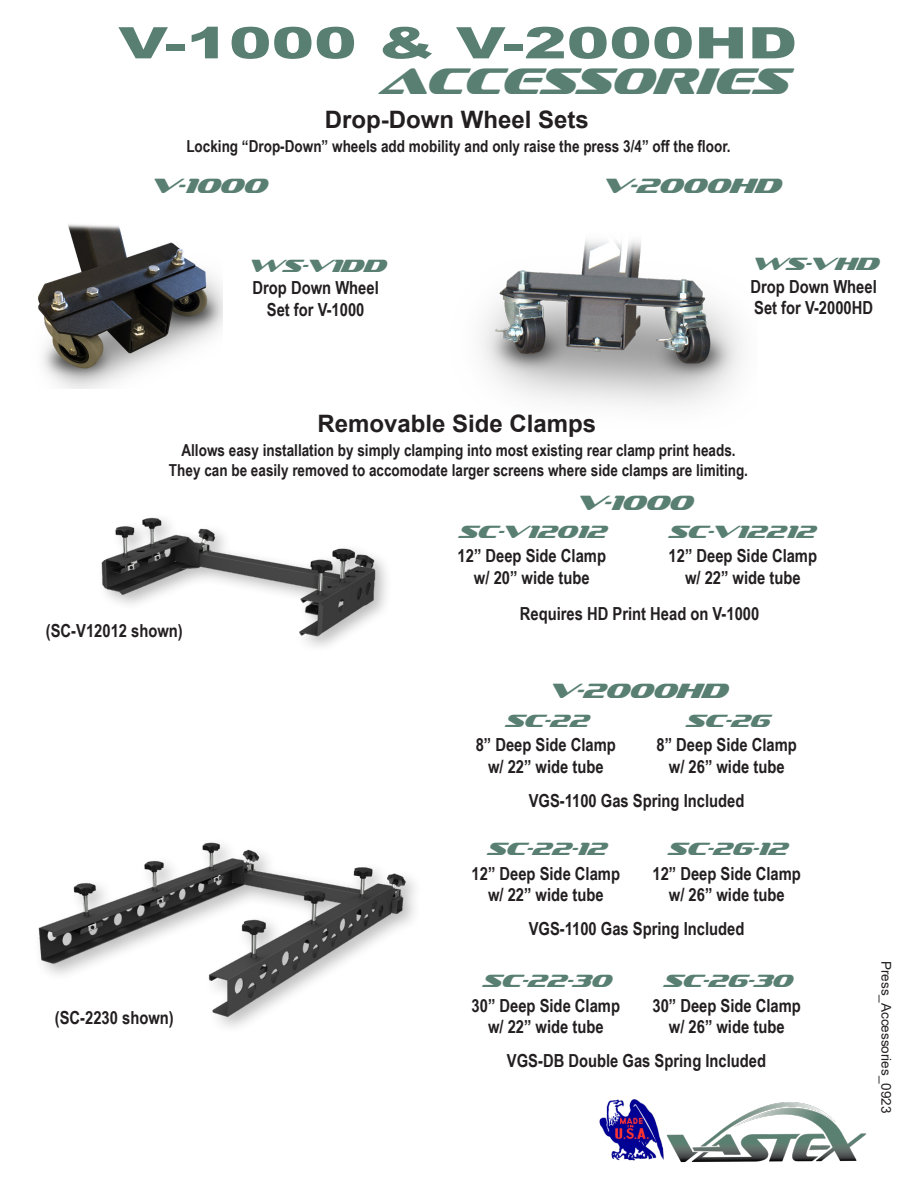
<style>
.page{position:relative;width:918px;height:1188px;background:#fff}
.page>*{position:absolute;margin:0;border:0;box-sizing:border-box;transform-origin:0 0}
.t1{font:900 43.5px "Arial";color:#587f71;scale:1.47 1}
.t2{font:italic 37.5px "Sofachrome Rg";color:#587f71;scale:.91 1}
.t3{font:700 24px "Arial";color:#231f20}
.t4{font:italic 21px "Sofachrome Rg";color:#587f71}
.t5{font:700 18px/21.6px "Arial Narrow";color:#231f20;text-align:center}
.t6{font:italic 18px "Sofachrome Rg";color:#587f71}
.t7{font:700 16.5px "Arial Narrow";color:#231f20}
.t8{font:13.5px "Arial";color:#231f20}
</style>
<div class="page">
<img style="left:482px;top:239px;width:259px;height:167px">
<img style="left:38px;top:224px;width:184px;height:164px">
<img style="left:101px;top:517px;width:286px;height:130px">
<img style="left:38px;top:842px;width:377px;height:185px">
<img style="left:599px;top:1100px;width:56px;height:61px">
<img style="left:655px;top:1102px;width:212px;height:61px">
<p class="t1" style="left:118px;top:11px;width:463px">V-1000 &amp; V-2000HD</p>
<p class="t2" style="left:378px;top:57px;width:450px">ACCESSORIES</p>
<p class="t3" style="left:325px;top:103px;width:266px">Drop-Down Wheel Sets</p>
<p class="t7" style="left:186px;top:134px;width:546px">Locking “Drop-Down” wheels add mobility and only raise the press 3/4” off the floor.</p>
<p class="t4" style="left:148px;top:172px;width:118px">V-1000</p>
<p class="t4" style="left:600px;top:172px;width:181px">V-2000HD</p>
<p class="t6" style="left:247px;top:254px;width:140px">WS-V1DD</p>
<p class="t5" style="left:253px;top:276px;width:128px">Drop Down Wheel<br>Set for V-1000</p>
<p class="t3" style="left:317px;top:407px;width:280px">Removable Side Clamps</p>
<p class="t6" style="left:750px;top:253px;width:129px">WS-VHD</p>
<p class="t5" style="left:751px;top:275px;width:128px;text-align:left">Drop Down Wheel<br>Set for V-2000HD</p>
<p class="t7" style="left:181px;top:438px;width:556px">Allows easy installation by simply clamping into most existing rear clamp print heads.</p>
<p class="t7" style="left:169px;top:458px;width:581px">They can be easily removed to accomodate larger screens where side clamps are limiting.</p>
<p class="t5" style="left:46px;top:619px;width:138px">(SC-V12012 shown)</p>
<p class="t5" style="left:55px;top:1006px;width:120px">(SC-2230 shown)</p>
<p class="t4" style="left:574px;top:490px;width:118px">V-1000</p>
<p class="t5" style="left:669px;top:544px;width:150px">12” Deep Side Clamp w/ 22” wide tube</p>
<p class="t6" style="left:458px;top:520px;width:149px">SC-V12012</p>
<p class="t6" style="left:667px;top:520px;width:148px">SC-V12212</p>
<p class="t5" style="left:458px;top:544px;width:150px">12” Deep Side Clamp w/ 20” wide tube</p>
<p class="t5" style="left:520px;top:602px;width:241px">Requires HD Print Head on V-1000</p>
<p class="t4" style="left:547px;top:677px;width:181px">V-2000HD</p>
<p class="t6" style="left:504px;top:709px;width:85px">SC-22</p>
<p class="t5" style="left:476px;top:733px;width:142px">8” Deep Side Clamp w/ 22” wide tube</p>
<p class="t6" style="left:685px;top:709px;width:85px">SC-26</p>
<p class="t5" style="left:657px;top:733px;width:142px">8” Deep Side Clamp w/ 26” wide tube</p>
<p class="t5" style="left:529px;top:789px;width:217px">VGS-1100 Gas Spring Included</p>
<p class="t6" style="left:486px;top:838px;width:121px">SC-22-12</p>
<p class="t5" style="left:472px;top:862px;width:150px">12” Deep Side Clamp w/ 22” wide tube</p>
<p class="t6" style="left:667px;top:838px;width:121px">SC-26-12</p>
<p class="t5" style="left:653px;top:862px;width:150px">12” Deep Side Clamp w/ 26” wide tube</p>
<p class="t5" style="left:529px;top:917px;width:217px">VGS-1100 Gas Spring Included</p>
<p class="t6" style="left:482px;top:969px;width:130px">SC-22-30</p>
<p class="t5" style="left:472px;top:993px;width:150px">30” Deep Side Clamp w/ 22” wide tube</p>
<p class="t6" style="left:662px;top:969px;width:130px">SC-26-30</p>
<p class="t5" style="left:653px;top:993px;width:150px">30” Deep Side Clamp w/ 26” wide tube</p>
<p class="t5" style="left:507px;top:1049px;width:261px">VGS-DB Double Gas Spring Included</p>
<p class="t8" style="left:896px;top:961px;width:154px;rotate:90deg">Press_Accessories_0923</p>
</div>
